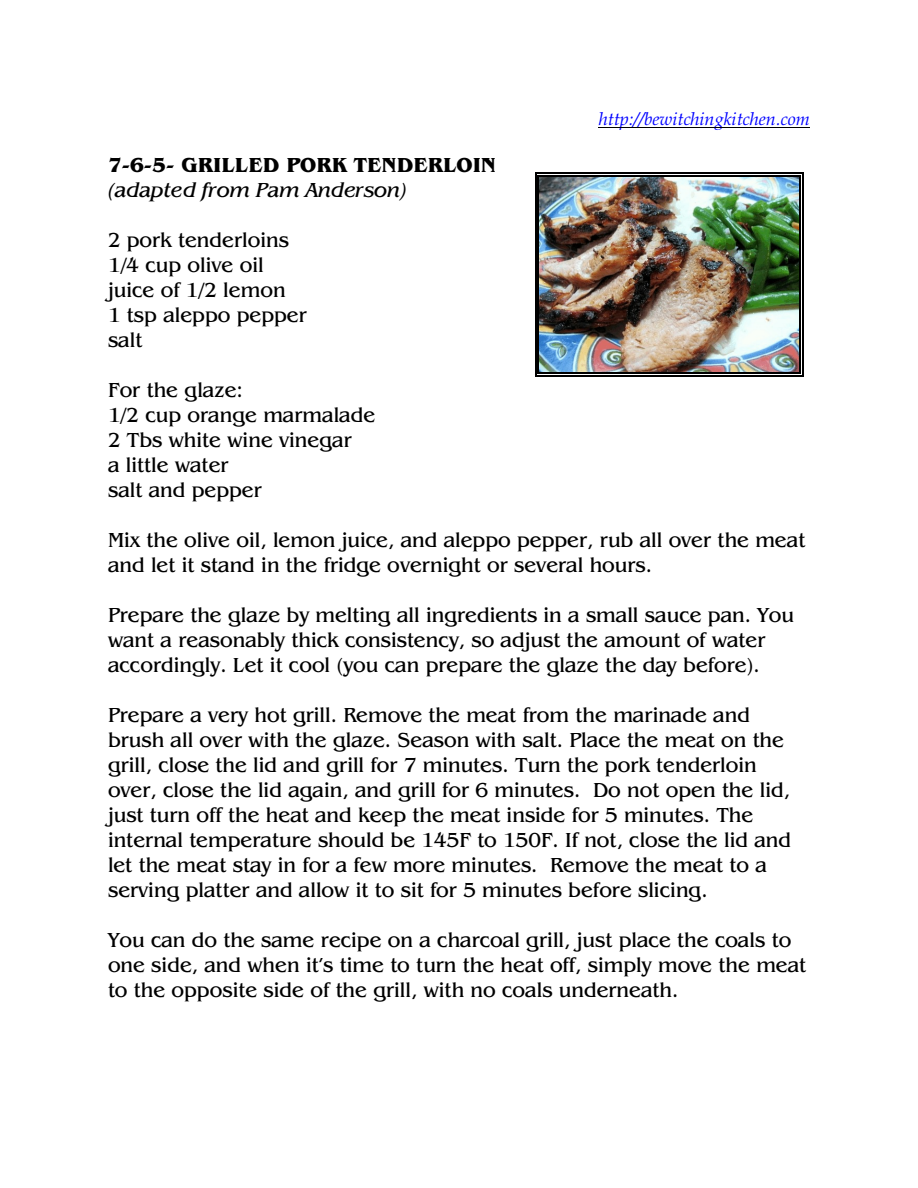
<style>
.page{position:relative;width:918px;height:1188px;background:#fff}
.page>*{position:absolute;margin:0;border:0;box-sizing:border-box;transform-origin:0 0}
.t1{font:21px/25px "Benguiat Bk BT";color:#000}
.t2{font:700 21px "Benguiat Bk BT";letter-spacing:.005em;color:#000}
.t3{font:italic 21px "Benguiat Bk BT";color:#000}
.t4{font:italic 18px "Book Antiqua";color:#00f}
</style>
<div class="page">
<hr style="left:599px;top:127px;width:211px;height:1px;background:#000">
<img style="left:539px;top:176px;width:261px;height:196px">
<hr style="left:538px;top:175px;width:1px;height:198px;background:#000">
<hr style="left:800px;top:175px;width:1px;height:198px;background:#000">
<hr style="left:538px;top:175px;width:263px;height:1px;background:#000">
<hr style="left:538px;top:372px;width:263px;height:2px;background:#000">
<hr style="left:535px;top:172px;width:1px;height:204px;background:#000">
<hr style="left:803px;top:172px;width:1px;height:204px;background:#000">
<hr style="left:535px;top:172px;width:269px;height:1px;background:#000">
<hr style="left:535px;top:375px;width:269px;height:2px;background:#000">
<p class="t4" style="left:599px;top:112px;width:213px">http://bewitchingkitchen.com</p>
<p class="t2" style="left:108px;top:156px;width:390px">7-6-5- GRILLED PORK TENDERLOIN</p>
<p class="t3" style="left:108px;top:181px;width:300px">(adapted from Pam Anderson)</p>
<p class="t1" style="left:108px;top:229px;width:200px">2 pork tenderloins<br>1/4 cup olive oil juice of 1/2 lemon<br>1 tsp aleppo pepper salt</p>
<p class="t1" style="left:108px;top:379px;width:269px">For the glaze:<br>1/2 cup orange marmalade<br>2 Tbs white wine vinegar<br>a little water<br>salt and pepper</p>
<p class="t1" style="left:108px;top:529px;width:699px">Mix the olive oil, lemon juice, and aleppo pepper, rub all over the meat and let it stand in the fridge overnight or several hours.</p>
<p class="t1" style="left:108px;top:604px;width:688px">Prepare the glaze by melting all ingredients in a small sauce pan. You want a reasonably thick consistency, so adjust the amount of water accordingly. Let it cool (you can prepare the glaze the day before).</p>
<p class="t1" style="left:108px;top:704px;width:685px">Prepare a very hot grill. Remove the meat from the marinade and brush all over with the glaze. Season with salt. Place the meat on the grill, close the lid and grill for 7 minutes. Turn the pork tenderloin over, close the lid again, and grill for 6 minutes. Do not open the lid, just turn off the heat and keep the meat inside for 5 minutes. The internal temperature should be 145F to 150F. If not, close the lid and let the meat stay in for a few more minutes. Remove the meat to a serving platter and allow it to sit for 5 minutes before slicing.</p>
<p class="t1" style="left:108px;top:929px;width:700px">You can do the same recipe on a charcoal grill, just place the coals to one side, and when it’s time to turn the heat off, simply move the meat to the opposite side of the grill, with no coals underneath.</p>
</div>
